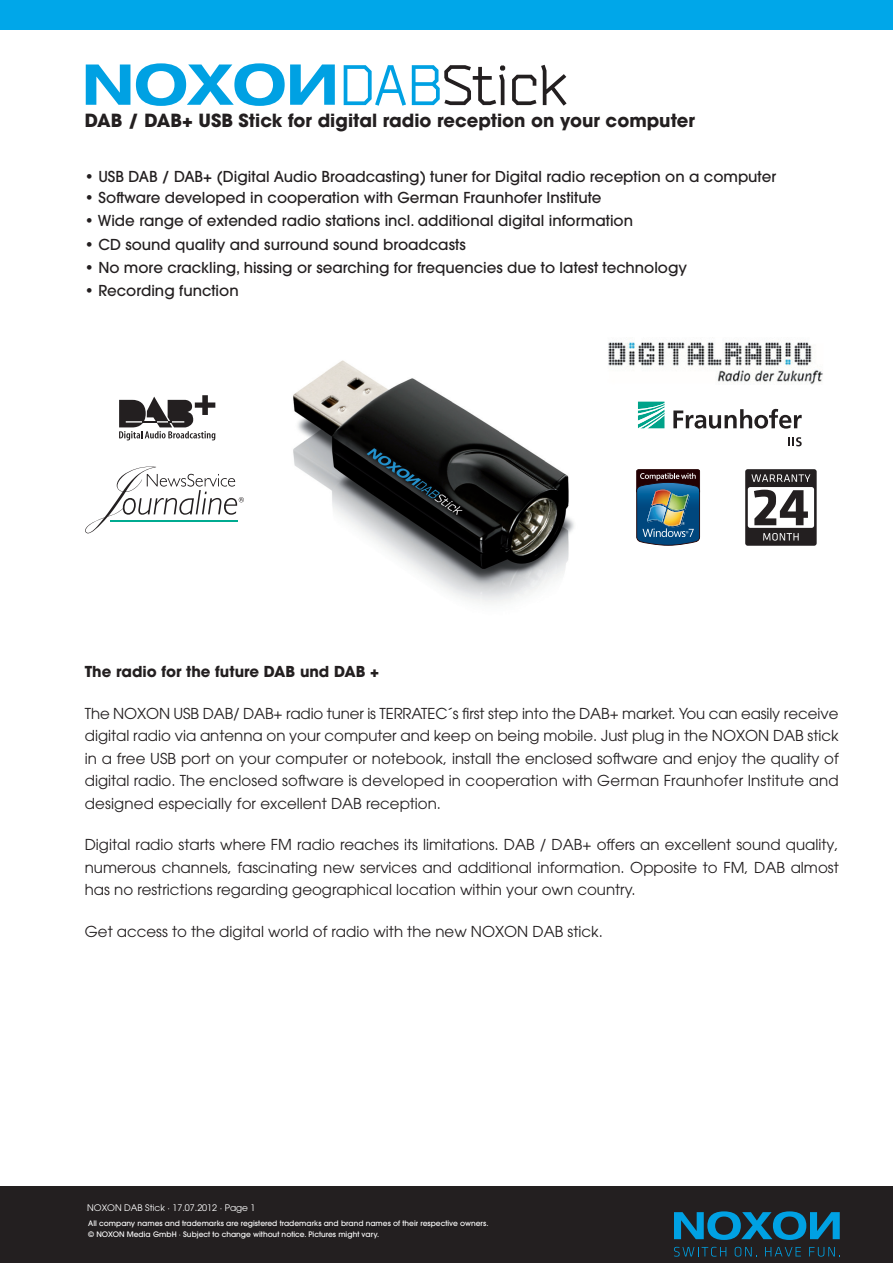
<style>
.page{position:relative;width:893px;height:1263px;background:#fff}
.page>*{position:absolute;margin:0;border:0;box-sizing:border-box;transform-origin:0 0}
.t1{font:700 18px "ITC Avant Garde Pro";color:#231f20}
.t2{font:15px/22.5px "ITC Avant Garde Pro";color:#231f20;text-align:justify}
.t3{font:500 15px "ITC Avant Garde Pro";color:#231f20}
.t4{font:700 15px "ITC Avant Garde Pro";color:#231f20}
.t5{font:9px "ITC Avant Garde Pro";color:#fff}
.t6{font:500 7.5px/10.8px "ITC Avant Garde Pro";color:#fff}
</style>
<div class="page">
<div style="left:0;top:1186px;width:893px;height:77px;background:#231f20"></div>
<div style="left:0;top:0;width:893px;height:30px;background:#00a7e9"></div>
<svg style="left:674px;top:1211px;width:166px;height:29px"></svg>
<svg style="left:674px;top:1247px;width:52px;height:9px"></svg>
<svg style="left:735px;top:1247px;width:22px;height:9px"></svg>
<svg style="left:765px;top:1247px;width:36px;height:9px"></svg>
<svg style="left:809px;top:1247px;width:31px;height:9px"></svg>
<svg style="left:86px;top:63px;width:249px;height:43px"></svg>
<svg style="left:344px;top:65px;width:62px;height:41px"></svg>
<svg style="left:412px;top:65px;width:93px;height:40px"></svg>
<svg style="left:512px;top:65px;width:55px;height:41px"></svg>
<img style="left:212px;top:360px;width:453px;height:243px">
<img style="left:601px;top:341px;width:222px;height:43px">
<img style="left:87px;top:466px;width:153px;height:70px">
<svg style="left:85px;top:467px;width:159px;height:66px"></svg>
<svg style="left:119px;top:395px;width:96px;height:45px"></svg>
<svg style="left:638px;top:402px;width:26px;height:26px"></svg>
<svg style="left:673px;top:409px;width:129px;height:20px"></svg>
<svg style="left:788px;top:437px;width:14px;height:9px"></svg>
<img style="left:636px;top:469px;width:64px;height:77px">
<div style="left:745px;top:469px;width:72px;height:77px;background:#231f20;border-radius:3px"></div>
<div style="left:748px;top:487px;width:66px;height:41px;background:#fff;border-radius:3px"></div>
<svg style="left:754px;top:490px;width:54px;height:35px"></svg>
<svg style="left:751px;top:474px;width:59px;height:8px"></svg>
<svg style="left:763px;top:533px;width:36px;height:8px"></svg>
<p class="t1" style="left:85px;top:108px;width:612px">DAB / DAB+ USB Stick for digital radio reception on your computer</p>
<p class="t3" style="left:85px;top:167px;width:693px">• USB DAB / DAB+ (Digital Audio Broadcasting) tuner for Digital radio reception on a computer</p>
<p class="t3" style="left:85px;top:188px;width:518px">• Software developed in cooperation with German Fraunhofer Institute</p>
<p class="t3" style="left:85px;top:211px;width:550px">• Wide range of extended radio stations incl. additional digital information</p>
<p class="t3" style="left:85px;top:234px;width:382px">• CD sound quality and surround sound broadcasts</p>
<p class="t3" style="left:85px;top:258px;width:604px">• No more crackling, hissing or searching for frequencies due to latest technology</p>
<p class="t3" style="left:85px;top:281px;width:155px">• Recording function</p>
<p class="t4" style="left:85px;top:662px;width:296px">The radio for the future DAB und DAB +</p>
<p class="t2" style="left:85px;top:702px;width:755px">The NOXON USB DAB/ DAB+ radio tuner is TERRATEC´s first step into the DAB+ market. You can easily receive digital radio via antenna on your computer and keep on being mobile. Just plug in the NOXON DAB stick in a free USB port on your computer or notebook, install the enclosed software and enjoy the quality of digital radio. The enclosed software is developed in cooperation with German Fraunhofer Institute and designed especially for excellent DAB reception.</p>
<p class="t2" style="left:85px;top:833px;width:755px">Digital radio starts where FM radio reaches its limitations. DAB / DAB+ offers an excellent sound quality, numerous channels, fascinating new services and additional information. Opposite to FM, DAB almost has no restrictions regarding geographical location within your own country.</p>
<p class="t2" style="left:85px;top:920px;width:519px">Get access to the digital world of radio with the new NOXON DAB stick.</p>
<p class="t5" style="left:87px;top:1202px;width:170px">NOXON DAB Stick · 17.07.2012 · Page 1</p>
<p class="t6" style="left:88px;top:1217px;width:402px">All company names and trademarks are registered trademarks and brand names of their respective owners. © NOXON Media GmbH · Subject to change without notice. Pictures might vary.</p>
</div>
